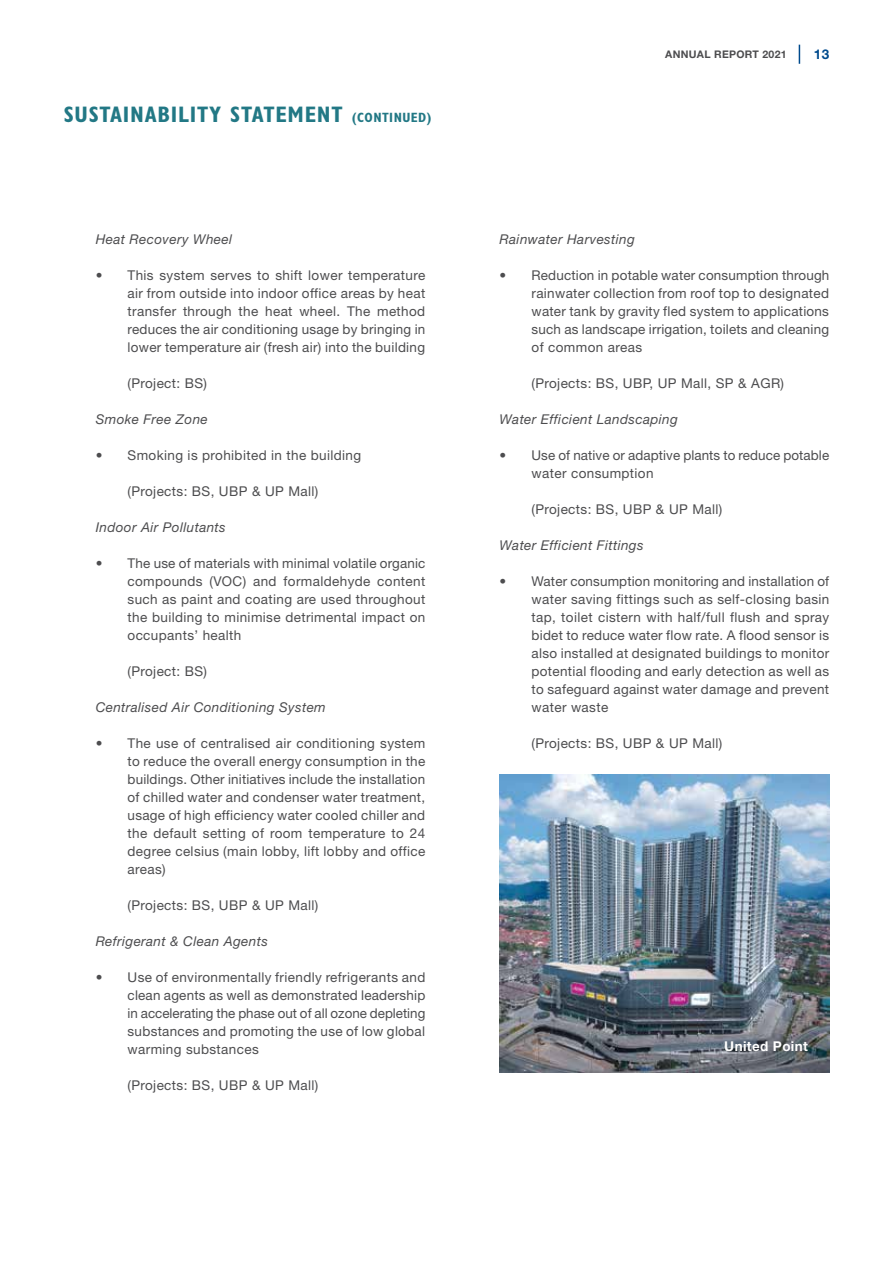
<style>
.page{position:relative;width:893px;height:1263px;background:#fff}
.page>*{position:absolute;margin:0;border:0;box-sizing:border-box;transform-origin:0 0}
.t1{font:700 condensed 22.5px "Gill Sans Std";letter-spacing:.035em;color:#227885}
.t2{font:13.5px/18px "Helvetica Neue LT Std";letter-spacing:.03em;color:#4d4d4f;text-align:justify}
.t3{font:italic 13.5px "Helvetica Neue LT Std";letter-spacing:.03em;color:#4d4d4f}
.t4{font:13.5px/18px "Helvetica Neue LT Std";letter-spacing:.005em;color:#4d4d4f}
.t5{font:700 13.5px "Helvetica Neue LT Std";letter-spacing:.03em;color:#fff}
.t6{font:700 13.5px "Helvetica Neue LT Std";color:#004b8d}
.t7{font:700 condensed 13.5px "Gill Sans Std";color:#227885}
.t8{font:700 10.5px "Helvetica Neue LT Std";letter-spacing:.03em;color:#4d4d4f}
.s1{font-size:13.5px}
</style>
<div class="page">
<img style="left:500px;top:774px;width:329px;height:298px">
<svg style="left:799px;top:45px;width:1px;height:19px"></svg>
<h1 class="t1" style="left:64px;top:101px;width:310px">SUSTAINABILITY STATEMENT <span class="s1">(CONTINUED</span></h1>
<p class="t7" style="left:427px;top:109px;width:6px">)</p>
<p class="t3" style="left:96px;top:231px;width:138px">Heat Recovery Wheel</p>
<p class="t2" style="left:128px;top:266px;width:299px;text-indent:-32px">• This system serves to shift lower temperature air from outside into indoor office areas by heat transfer through the heat wheel. The method reduces the air conditioning usage by bringing in lower temperature air (fresh air) into the building</p>
<p class="t2" style="left:128px;top:374px;width:81px">(Project: BS)</p>
<p class="t3" style="left:96px;top:411px;width:114px">Smoke Free Zone</p>
<p class="t2" style="left:96px;top:446px;width:267px">• Smoking is prohibited in the building</p>
<p class="t2" style="left:128px;top:482px;width:192px">(Projects: BS, UBP &amp; UP Mall)</p>
<p class="t3" style="left:96px;top:519px;width:132px">Indoor Air Pollutants</p>
<p class="t2" style="left:128px;top:554px;width:299px;text-indent:-32px">• The use of materials with minimal volatile organic compounds (VOC) and formaldehyde content such as paint and coating are used throughout the building to minimise detrimental impact on occupants’ health</p>
<p class="t2" style="left:128px;top:662px;width:81px">(Project: BS)</p>
<p class="t3" style="left:96px;top:699px;width:232px">Centralised Air Conditioning System</p>
<p class="t2" style="left:128px;top:734px;width:299px;text-indent:-32px">• The use of centralised air conditioning system to reduce the overall energy consumption in the buildings. Other initiatives include the installation of chilled water and condenser water treatment, usage of high efficiency water cooled chiller and the default setting of room temperature to 24 degree celsius (main lobby, lift lobby and office areas)</p>
<p class="t2" style="left:128px;top:896px;width:192px">(Projects: BS, UBP &amp; UP Mall)</p>
<p class="t3" style="left:96px;top:933px;width:174px">Refrigerant &amp; Clean Agents</p>
<p class="t2" style="left:128px;top:968px;width:299px;text-indent:-32px">• Use of environmentally friendly refrigerants and clean agents as well as demonstrated leadership in accelerating the phase out of all ozone depleting substances and promoting the use of low global warming substances</p>
<p class="t2" style="left:128px;top:1076px;width:192px">(Projects: BS, UBP &amp; UP Mall)</p>
<p class="t8" style="left:665px;top:48px;width:123px">ANNUAL REPORT 2021</p>
<p class="t6" style="left:814px;top:46px;width:17px">13</p>
<p class="t3" style="left:500px;top:231px;width:137px">Rainwater Harvesting</p>
<p class="t2" style="left:531px;top:266px;width:299px;text-indent:-32px">• Reduction in potable water consumption through rainwater collection from roof top to designated water tank by gravity fled system to applications such as landscape irrigation, toilets and cleaning of common areas</p>
<p class="t2" style="left:531px;top:374px;width:254px">(Projects: BS, UBP, UP Mall, SP &amp; AGR)</p>
<p class="t3" style="left:500px;top:411px;width:180px">Water Efficient Landscaping</p>
<p class="t4" style="left:531px;top:446px;width:299px;text-indent:-32px">• Use of native or adaptive plants to reduce potable water consumption</p>
<p class="t2" style="left:531px;top:500px;width:192px">(Projects: BS, UBP &amp; UP Mall)</p>
<p class="t3" style="left:500px;top:537px;width:145px">Water Efficient Fittings</p>
<p class="t2" style="left:531px;top:572px;width:299px;text-indent:-32px">• Water consumption monitoring and installation of water saving fittings such as self-closing basin tap, toilet cistern with half/full flush and spray bidet to reduce water flow rate. A flood sensor is also installed at designated buildings to monitor potential flooding and early detection as well as to safeguard against water damage and prevent water waste</p>
<p class="t2" style="left:531px;top:734px;width:192px">(Projects: BS, UBP &amp; UP Mall)</p>
<p class="t5" style="left:724px;top:1038px;width:85px">United Point</p>
</div>
